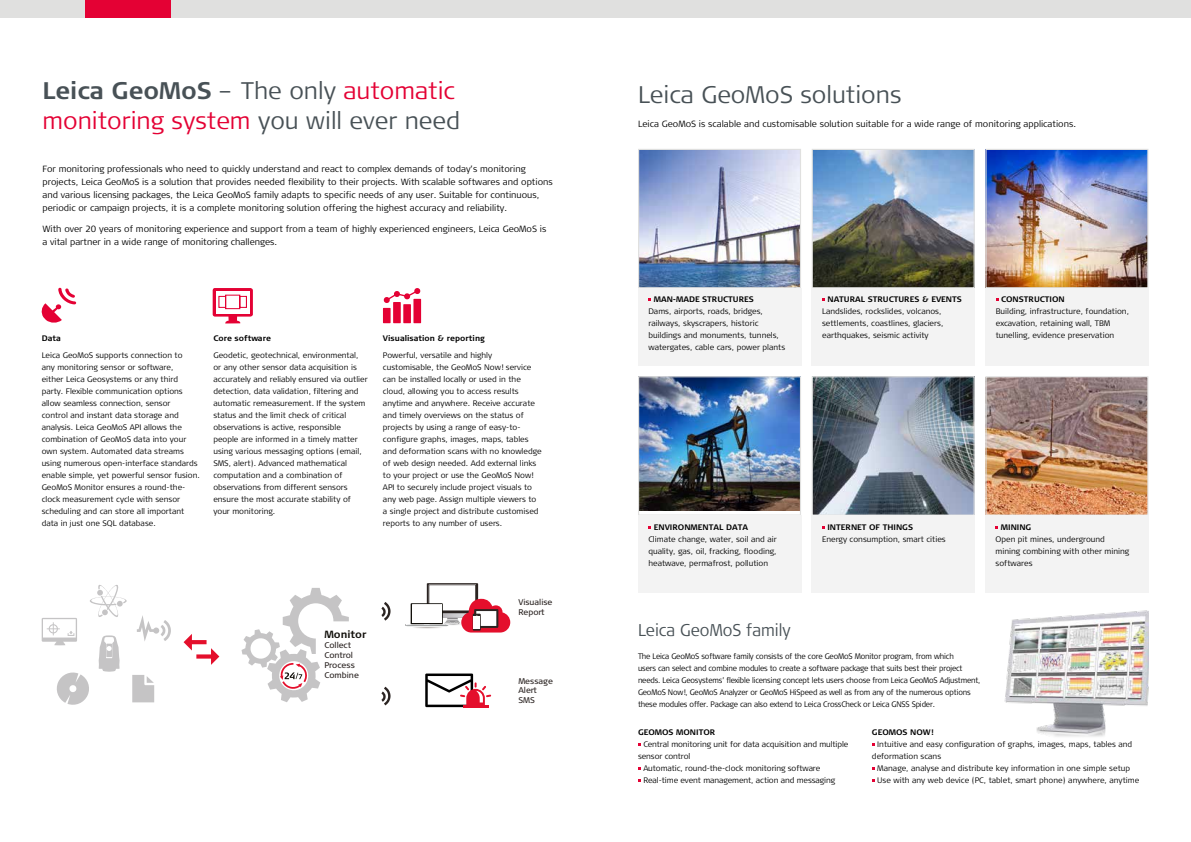
<style>
.page{position:relative;width:1191px;height:842px;background:#fff}
.page>*{position:absolute;margin:0;border:0;box-sizing:border-box;transform-origin:0 0}
.t1{font:300 24px/30px "Signa Column";color:#e40134}
.t2{font:300 24px "Signa Column";color:#485156}
.t3{font:300 17px "Signa Column";color:#485156;scale:.94 1}
.t4{font:700 10.4px "Signa Pro";color:#12100b}
.t5{font:300 9px/13px "Signa Column";color:#000}
.t6{font:8.3px/9.9px "Signa Column";color:#2b2422}
.t7{font:300 8px/12px "Signa Column";color:#000}
.t8{font:300 8px/12px "Signa Column";letter-spacing:-.02em;color:#000;scale:.94 1}
.t9{font:700 8px "Signa Column";color:#000}
.s1{font-weight:700;color:#485156}
.s2{color:#485156}
</style>
<div class="page">
<img style="left:987px;top:151px;width:159px;height:135px">
<div style="left:985px;top:149px;width:163px;height:139px;border:1px solid #e0e0df"></div>
<img style="left:987px;top:378px;width:159px;height:136px">
<div style="left:985px;top:376px;width:163px;height:140px;border:1px solid #e0e0df"></div>
<img style="left:640px;top:151px;width:159px;height:135px">
<div style="left:638px;top:149px;width:163px;height:139px;border:1px solid #e0e0df"></div>
<img style="left:640px;top:378px;width:159px;height:132px">
<div style="left:638px;top:376px;width:163px;height:140px;border:1px solid #e0e0df"></div>
<img style="left:813px;top:151px;width:159px;height:135px">
<div style="left:811px;top:149px;width:163px;height:139px;border:1px solid #e0e0df"></div>
<img style="left:813px;top:378px;width:159px;height:136px">
<div style="left:811px;top:376px;width:163px;height:140px;border:1px solid #e0e0df"></div>
<div style="left:0;top:0;width:1191px;height:17px;background:#e0e0df"></div>
<div style="left:85px;top:0;width:85px;height:17px;background:#e40134"></div>
<div style="left:638px;top:288px;width:163px;height:78px;background:#f3f3f3"></div>
<div style="left:638px;top:515px;width:163px;height:78px;background:#f3f3f3"></div>
<div style="left:812px;top:515px;width:163px;height:78px;background:#f3f3f3"></div>
<div style="left:985px;top:515px;width:163px;height:78px;background:#f3f3f3"></div>
<div style="left:811px;top:288px;width:163px;height:78px;background:#f3f3f3"></div>
<div style="left:985px;top:288px;width:163px;height:78px;background:#f3f3f3"></div>
<img style="left:1004px;top:610px;width:144px;height:127px">
<svg style="left:42px;top:288px;width:34px;height:35px"></svg>
<svg style="left:213px;top:288px;width:40px;height:35px"></svg>
<svg style="left:137px;top:615px;width:34px;height:26px"></svg>
<svg style="left:56px;top:672px;width:33px;height:33px"></svg>
<svg style="left:132px;top:675px;width:22px;height:27px"></svg>
<svg style="left:184px;top:634px;width:35px;height:31px"></svg>
<svg style="left:381px;top:602px;width:9px;height:19px"></svg>
<svg style="left:381px;top:687px;width:9px;height:18px"></svg>
<svg style="left:405px;top:583px;width:105px;height:49px"></svg>
<svg style="left:241px;top:588px;width:108px;height:114px"></svg>
<svg style="left:425px;top:673px;width:66px;height:34px"></svg>
<svg style="left:90px;top:585px;width:37px;height:32px"></svg>
<svg style="left:99px;top:635px;width:21px;height:37px"></svg>
<svg style="left:42px;top:618px;width:35px;height:27px"></svg>
<div style="left:383px;top:308px;width:7px;height:15px;background:#e40134"></div>
<div style="left:393px;top:302px;width:8px;height:21px;background:#e40134"></div>
<div style="left:403px;top:304px;width:8px;height:19px;background:#e40134"></div>
<div style="left:413px;top:299px;width:8px;height:24px;background:#e40134"></div>
<svg style="left:383px;top:288px;width:38px;height:15px"></svg>
<h1 class="t1" style="left:42px;top:76px;width:419px"><span class="s1">Leica GeoMoS</span> <span class="s2">– The only</span> automatic monitoring system <span class="s2">you will ever need</span></h1>
<p class="t5" style="left:42px;top:162px;width:512px">For monitoring professionals who need to quickly understand and react to complex demands of today’s monitoring projects, Leica GeoMoS is a solution that provides needed flexibility to their projects. With scalable softwares and options and various licensing packages, the Leica GeoMoS family adapts to specific needs of any user. Suitable for continuous, periodic or campaign projects, it is a complete monitoring solution offering the highest accuracy and reliability.</p>
<p class="t5" style="left:42px;top:223px;width:505px">With over 20 years of monitoring experience and support from a team of highly experienced engineers, Leica GeoMoS is a vital partner in a wide range of monitoring challenges.</p>
<p class="t9" style="left:42px;top:333px;width:21px">Data</p>
<p class="t7" style="left:42px;top:350px;width:160px">Leica GeoMoS supports connection to<br>any monitoring sensor or software,<br>either Leica Geosystems or any third party. Flexible communication options allow seamless connection, sensor<br>control and instant data storage and analysis. Leica GeoMoS API allows the combination of GeoMoS data into your own system. Automated data streams using numerous open-interface standards enable simple, yet powerful sensor fusion.<br>GeoMoS Monitor ensures a round-the&shy;clock measurement cycle with sensor scheduling and can store all important data in just one SQL database.</p>
<p class="t9" style="left:213px;top:333px;width:59px">Core software</p>
<p class="t7" style="left:213px;top:350px;width:156px">Geodetic, geotechnical, environmental, or any other sensor data acquisition is accurately and reliably ensured via outlier detection, data validation, filtering and automatic remeasurement. If the system status and the limit check of critical observations is active, responsible people are informed in a timely matter using various messaging options (email, SMS, alert). Advanced mathematical computation and a combination of observations from different sensors ensure the most accurate stability of your monitoring.</p>
<p class="t9" style="left:383px;top:333px;width:103px">Visualisation &amp; reporting</p>
<p class="t7" style="left:383px;top:350px;width:160px">Powerful, versatile and highly customisable, the GeoMoS Now! service can be installed locally or used in the cloud, allowing you to access results anytime and anywhere. Receive accurate and timely overviews on the status of projects by using a range of easy-to&shy;configure graphs, images, maps, tables and deformation scans with no knowledge of web design needed. Add external links to your project or use the GeoMoS Now!<br>API to securely include project visuals to any web page. Assign multiple viewers to a single project and distribute customised reports to any number of users.</p>
<h3 class="t4" style="left:324px;top:627px;width:44px">Monitor</h3>
<p class="t6" style="left:324px;top:640px;width:36px">Collect<br>Control<br>Process<br>Combine</p>
<p class="t6" style="left:518px;top:598px;width:36px">Visualise<br>Report</p>
<p class="t6" style="left:518px;top:676px;width:36px">Message<br>Alert<br>SMS</p>
<h1 class="t2" style="left:638px;top:79px;width:265px">Leica GeoMoS solutions</h1>
<p class="t5" style="left:638px;top:118px;width:439px">Leica GeoMoS is scalable and customisable solution suitable for a wide range of monitoring applications.</p>
<p class="t9" style="left:654px;top:294px;width:102px">MAN-MADE STRUCTURES</p>
<p class="t7" style="left:648px;top:305px;width:138px">Dams, airports, roads, bridges, railways, skyscrapers, historic buildings and monuments, tunnels, watergates, cable cars, power plants</p>
<p class="t9" style="left:827px;top:294px;width:136px">NATURAL STRUCTURES &amp; EVENTS</p>
<p class="t7" style="left:822px;top:305px;width:123px">Landslides, rockslides, volcanos, settlements, coastlines, glaciers, earthquakes, seismic activity</p>
<p class="t9" style="left:1001px;top:294px;width:65px">CONSTRUCTION</p>
<p class="t7" style="left:995px;top:305px;width:135px">Building, infrastructure, foundation, excavation, retaining wall, TBM tunelling, evidence preservation</p>
<p class="t9" style="left:654px;top:522px;width:96px">ENVIRONMENTAL DATA</p>
<p class="t7" style="left:648px;top:533px;width:130px;text-align:justify">Climate change, water, soil and air quality, gas, oil, fracking, flooding, heatwave, permafrost, pollution</p>
<p class="t9" style="left:827px;top:522px;width:87px">INTERNET OF THINGS</p>
<p class="t7" style="left:822px;top:533px;width:125px">Energy consumption, smart cities</p>
<p class="t9" style="left:1001px;top:522px;width:32px">MINING</p>
<p class="t7" style="left:995px;top:533px;width:135px">Open pit mines, underground mining combining with other mining softwares</p>
<h2 class="t3" style="left:638px;top:619px;width:164px">Leica GeoMoS family</h2>
<p class="t8" style="left:638px;top:650px;width:366px">The Leica GeoMoS software family consists of the core GeoMoS Monitor program, from which<br>users can select and combine modules to create a software package that suits best their project needs. Leica Geosystems’ flexible licensing concept lets users choose from Leica GeoMoS Adjustment, GeoMoS Now!, GeoMoS Analyzer or GeoMoS HiSpeed as well as from any of the numerous options these modules offer. Package can also extend to Leica CrossCheck or Leica GNSS Spider.</p>
<p class="t9" style="left:638px;top:727px;width:79px">GEOMOS MONITOR</p>
<p class="t7" style="left:643px;top:739px;width:206px">Central monitoring unit for data acquisition and multiple</p>
<p class="t7" style="left:638px;top:751px;width:54px">sensor control</p>
<p class="t7" style="left:643px;top:763px;width:179px">Automatic, round-the-clock monitoring software</p>
<p class="t7" style="left:643px;top:775px;width:193px">Real-time event management, action and messaging</p>
<p class="t9" style="left:872px;top:727px;width:63px">GEOMOS NOW!</p>
<p class="t7" style="left:872px;top:739px;width:262px;text-indent:5px">Intuitive and easy configuration of graphs, images, maps, tables and deformation scans</p>
<p class="t7" style="left:877px;top:763px;width:263px">Manage, analyse and distribute key information in one simple setup<br>Use with any web device (PC, tablet, smart phone) anywhere, anytime</p>
</div>
